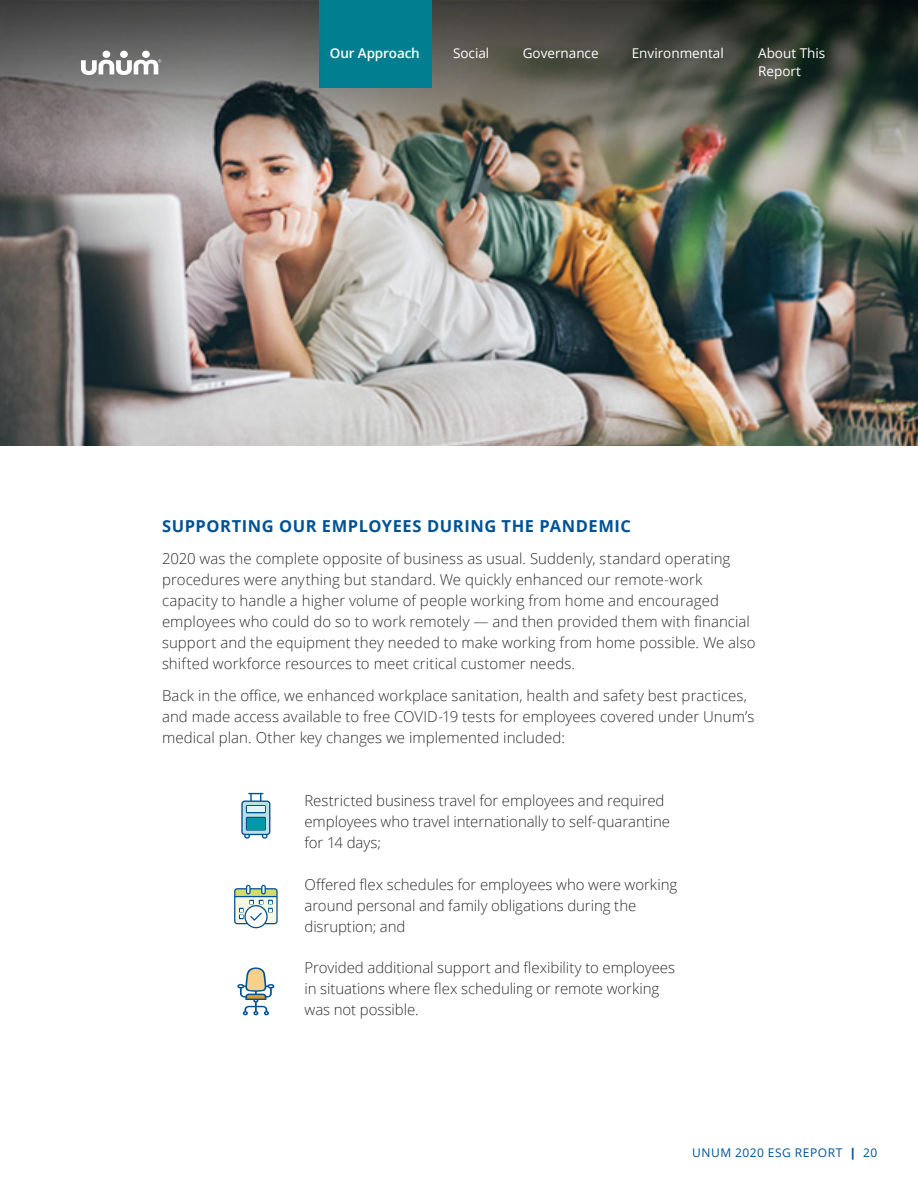
<style>
.page{position:relative;width:918px;height:1188px;background:#fff}
.page>*{position:absolute;margin:0;border:0;box-sizing:border-box;transform-origin:0 0}
.t1{font:700 16.5px "Open Sans";letter-spacing:.035em;color:#015294}
.t2{font:300 15px/21px "Open Sans";letter-spacing:.005em;color:#2e2e2e}
.t3{font:13.5px/18px "Open Sans";color:#fff}
.t4{font:600 13.5px "Open Sans";letter-spacing:-.01em;color:#fff}
.t5{font:12px "Open Sans";letter-spacing:.045em;color:#015294}
.s1{font-weight:800}
</style>
<div class="page">
<img style="left:0;top:0;width:918px;height:446px">
<svg style="left:241px;top:793px;width:29px;height:46px"></svg>
<div style="left:246px;top:817px;width:20px;height:14px;background:#0199a6"></div>
<div style="left:246px;top:805px;width:20px;height:8px;background:#015294"></div>
<div style="left:247px;top:806px;width:18px;height:6px;background:#e4f4f4"></div>
<svg style="left:234px;top:885px;width:44px;height:43px"></svg>
<svg style="left:237px;top:967px;width:37px;height:48px"></svg>
<div style="left:319px;top:0;width:112px;height:88px;background:#017f90"></div>
<div style="left:103px;top:51px;width:7px;height:7px;background:#fff;border-radius:50%"></div>
<div style="left:120px;top:51px;width:8px;height:7px;background:#fff;border-radius:50%"></div>
<div style="left:142px;top:51px;width:8px;height:7px;background:#fff;border-radius:50%"></div>
<svg style="left:81px;top:59px;width:80px;height:16px"></svg>
<p class="t4" style="left:330px;top:43px;width:91px">Our Approach</p>
<p class="t3" style="left:453px;top:43px;width:38px">Social</p>
<p class="t3" style="left:632px;top:43px;width:94px">Environmental</p>
<p class="t3" style="left:523px;top:43px;width:77px">Governance</p>
<p class="t3" style="left:758px;top:43px;width:69px">About This<br>Report</p>
<p class="t1" style="left:162px;top:515px;width:471px">SUPPORTING OUR EMPLOYEES DURING THE PANDEMIC</p>
<p class="t2" style="left:162px;top:548px;width:595px">2020 was the complete opposite of business as usual. Suddenly, standard operating procedures were anything but standard. We quickly enhanced our remote-work capacity to handle a higher volume of people working from home and encouraged employees who could do so to work remotely — and then provided them with financial support and the equipment they needed to make working from home possible. We also shifted workforce resources to meet critical customer needs.</p>
<p class="t2" style="left:162px;top:685px;width:594px">Back in the office, we enhanced workplace sanitation, health and safety best practices, and made access available to free COVID-19 tests for employees covered under Unum’s medical plan. Other key changes we implemented included:</p>
<p class="t2" style="left:305px;top:790px;width:367px">Restricted business travel for employees and required employees who travel internationally to self-quarantine for 14 days;</p>
<p class="t2" style="left:305px;top:873px;width:374px">Offered flex schedules for employees who were working around personal and family obligations during the disruption; and</p>
<p class="t2" style="left:305px;top:957px;width:372px">Provided additional support and flexibility to employees in situations where flex scheduling or remote working was not possible.</p>
<p class="t5" style="left:692px;top:1144px;width:187px">UNUM 2020 ESG REPORT <span class="s1">|</span> 20</p>
</div>
